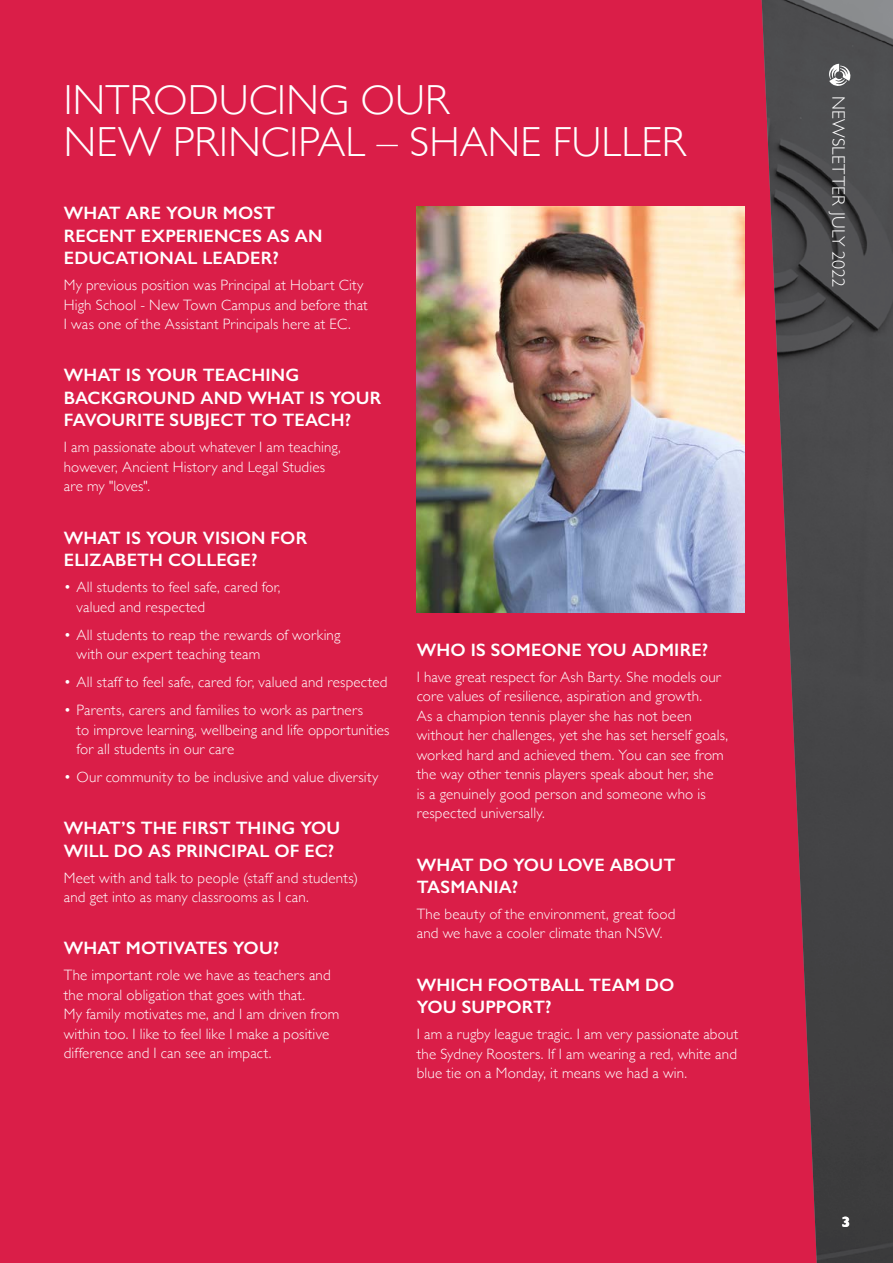
<style>
.page{position:relative;width:893px;height:1263px;background:#fff}
.page>*{position:absolute;margin:0;border:0;box-sizing:border-box;transform-origin:0 0}
.EC_Heading_1{font:300 42px/42px "Gill Sans";letter-spacing:.005em;color:#fff}
.EC_Heading_3{font:600 18px/22.5px "Gill Sans";letter-spacing:.005em;color:#fff}
.t1{font:300 18px "Gill Sans";letter-spacing:.01em;color:#fff}
.EC_Body{font:300 15px/19.5px "Gill Sans";letter-spacing:.01em;color:#fff}
.t2{font:700 15px "Gill Sans";color:#fff}
</style>
<div class="page">
<div style="left:0;top:0;width:761px;height:1263px;background:#da1e48"></div>
<svg style="left:0;top:923px;width:2px;height:8px"></svg>
<svg style="left:0;top:412px;width:16px;height:37px"></svg>
<img style="left:417px;top:206px;width:327px;height:406px">
<img style="left:761px;top:0;width:132px;height:1263px">
<svg style="left:829px;top:64px;width:21px;height:22px"></svg>
<p class="EC_Heading_1" style="left:64px;top:77px;width:624px">INTRODUCING OUR<br>NEW PRINCIPAL – SHANE FULLER</p>
<p class="EC_Heading_3" style="left:64px;top:202px;width:260px">WHAT ARE YOUR MOST<br>RECENT EXPERIENCES AS AN<br>EDUCATIONAL LEADER?</p>
<p class="EC_Body" style="left:64px;top:275px;width:305px">My previous position was Principal at Hobart City<br>High School - New Town Campus and before that<br>I was one of the Assistant Principals here at EC.</p>
<p class="EC_Heading_3" style="left:64px;top:364px;width:319px">WHAT IS YOUR TEACHING<br>BACKGROUND AND WHAT IS YOUR<br>FAVOURITE SUBJECT TO TEACH?</p>
<p class="EC_Body" style="left:64px;top:437px;width:279px">I am passionate about whatever I am teaching, however, Ancient History and Legal Studies are my "loves".</p>
<p class="EC_Heading_3" style="left:64px;top:526px;width:245px">WHAT IS YOUR VISION FOR<br>ELIZABETH COLLEGE?</p>
<p class="EC_Body" style="left:77px;top:577px;width:205px;text-indent:-13px">• All students to feel safe, cared for, valued and respected</p>
<p class="EC_Body" style="left:77px;top:624px;width:265px;text-indent:-13px">• All students to reap the rewards of working with our expert teaching team</p>
<p class="EC_Body" style="left:64px;top:672px;width:325px">• All staff to feel safe, cared for, valued and respected</p>
<p class="EC_Body" style="left:77px;top:700px;width:315px;text-indent:-13px">• Parents, carers and families to work as partners<br>to improve learning, wellbeing and life opportunities for all students in our care</p>
<p class="EC_Body" style="left:64px;top:767px;width:316px">• Our community to be inclusive and value diversity</p>
<p class="EC_Heading_3" style="left:64px;top:817px;width:278px">WHAT’S THE FIRST THING YOU<br>WILL DO AS PRINCIPAL OF EC?</p>
<p class="EC_Body" style="left:64px;top:867px;width:296px">Meet with and talk to people (staff and students) and get into as many classrooms as I can.</p>
<p class="EC_Heading_3" style="left:64px;top:937px;width:217px">WHAT MOTIVATES YOU?</p>
<p class="EC_Body" style="left:64px;top:965px;width:277px">The important role we have as teachers and the moral obligation that goes with that.<br>My family motivates me, and I am driven from within too. I like to feel like I make a positive difference and I can see an impact.</p>
<p class="EC_Heading_3" style="left:417px;top:638px;width:293px">WHO IS SOMEONE YOU ADMIRE?</p>
<p class="EC_Body" style="left:417px;top:666px;width:313px">I have great respect for Ash Barty. She models our core values of resilience, aspiration and growth.<br>As a champion tennis player she has not been without her challenges, yet she has set herself goals, worked hard and achieved them. You can see from the way other tennis players speak about her, she<br>is a genuinely good person and someone who is respected universally.</p>
<p class="EC_Heading_3" style="left:417px;top:853px;width:260px">WHAT DO YOU LOVE ABOUT<br>TASMANIA?</p>
<p class="EC_Body" style="left:417px;top:903px;width:260px">The beauty of the environment, great food and we have a cooler climate than NSW.</p>
<p class="EC_Heading_3" style="left:417px;top:973px;width:259px">WHICH FOOTBALL TEAM DO<br>YOU SUPPORT?</p>
<p class="EC_Body" style="left:417px;top:1024px;width:323px;text-align:justify">I am a rugby league tragic. I am very passionate about the Sydney Roosters. If I am wearing a red, white and blue tie on a Monday, it means we had a win.</p>
<p class="t1" style="left:853px;top:96px;width:193px;rotate:90deg">NEWSLETTER JULY 2022</p>
<p class="t2" style="left:841px;top:1209px;width:10px">3</p>
</div>
